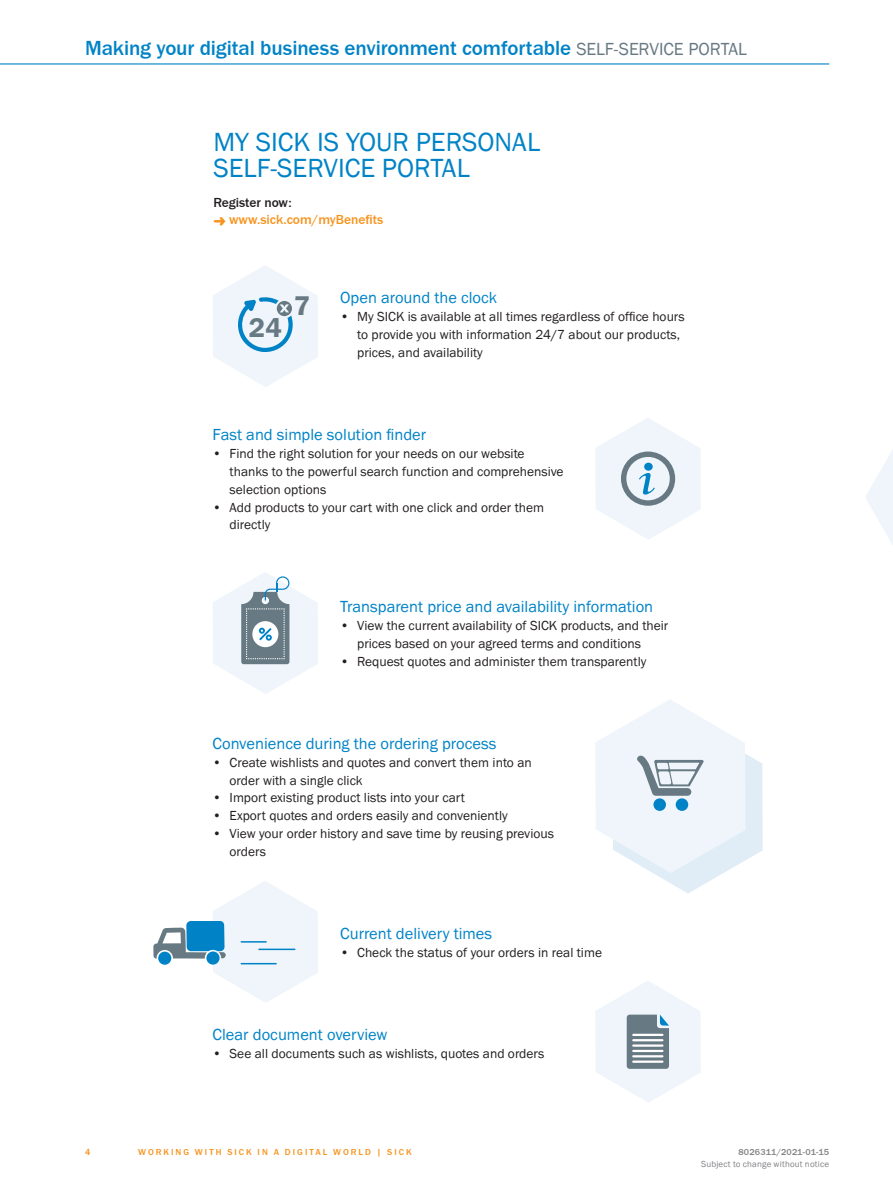
<style>
.page{position:relative;width:893px;height:1188px;background:#fff}
.page>*{position:absolute;margin:0;border:0;box-sizing:border-box;transform-origin:0 0}
.t1{font:700 28.05px "SICK Franklin";color:#677982}
.PS_header2{font:27px/25.5px "SICK Franklin";color:#0083c6}
.PS_overhead_left{font:500 21px "SICK Franklin";letter-spacing:-.005em;color:#0083c6}
.PS_heading_h1{font:16.5px "SICK Franklin";color:#0083c6}
.t2{font:13.5px/17.9px "SICK Franklin";color:#231f20}
.PS_body_basic{font:500 13.5px "SICK Franklin";color:#f7931d}
.PS_body_basic-2{font:500 13.5px "SICK Franklin";color:#231f20}
.t3{font:500 9px "SICK Franklin";letter-spacing:.225em;color:#f7931d}
.t4{font:9px "SICK Franklin";letter-spacing:.02em;color:#808285}
.t5{font:500 9px "SICK Franklin";letter-spacing:.02em;color:#808285}
.s1{font-weight:400;font-size:18px;color:#677982}
</style>
<div class="page">
<svg style="left:865px;top:450px;width:28px;height:95px"></svg>
<svg style="left:213px;top:265px;width:105px;height:122px"></svg>
<svg style="left:595px;top:981px;width:106px;height:121px"></svg>
<hr style="left:633px;top:1034px;width:29px;height:2px;background:#fff">
<hr style="left:633px;top:1039px;width:29px;height:2px;background:#fff">
<hr style="left:633px;top:1044px;width:29px;height:3px;background:#fff">
<hr style="left:633px;top:1050px;width:29px;height:2px;background:#fff">
<hr style="left:633px;top:1055px;width:29px;height:2px;background:#fff">
<hr style="left:633px;top:1061px;width:29px;height:2px;background:#fff">
<svg style="left:595px;top:700px;width:168px;height:193px"></svg>
<div style="left:653px;top:798px;width:13px;height:13px;background:#0083c6;border-radius:6px"></div>
<div style="left:676px;top:798px;width:12px;height:13px;background:#0083c6;border-radius:6px"></div>
<svg style="left:153px;top:881px;width:165px;height:122px"></svg>
<div style="left:158px;top:952px;width:13px;height:13px;background:#0083c6;border-radius:50%"></div>
<hr style="left:241px;top:963px;width:35px;height:1px;background:#0083c6">
<hr style="left:241px;top:941px;width:25px;height:2px;background:#0083c6">
<hr style="left:259px;top:949px;width:36px;height:1px;background:#0083c6">
<svg style="left:595px;top:418px;width:106px;height:121px"></svg>
<svg style="left:213px;top:572px;width:105px;height:122px"></svg>
<hr style="left:0;top:63px;width:829px;height:2px;background:#0083c6">
<p class="PS_overhead_left" style="left:85px;top:35px;width:663px">Making your digital business environment comfortable <span class="s1">SELF-SERVICE PORTAL</span></p>
<p class="PS_header2" style="left:213px;top:130px;width:329px">MY SICK IS YOUR PERSONAL<br>SELF-SERVICE PORTAL</p>
<p class="PS_body_basic-2" style="left:213px;top:194px;width:80px">Register now:</p>
<p class="PS_body_basic" style="left:229px;top:212px;width:156px">www.sick.com/myBenefits</p>
<p class="t1" style="left:249px;top:310px;width:34px">24</p>
<p class="t1" style="left:294px;top:289px;width:18px">7</p>
<p class="PS_heading_h1" style="left:340px;top:288px;width:158px">Open around the clock</p>
<p class="t2" style="left:357px;top:308px;width:329px;text-indent:-17px">• My SICK is available at all times regardless of office hours to provide you with information 24/7 about our products, prices, and availability</p>
<p class="PS_heading_h1" style="left:213px;top:424px;width:215px">Fast and simple solution finder</p>
<p class="t2" style="left:230px;top:445px;width:336px;text-indent:-17px">• Find the right solution for your needs on our website thanks to the powerful search function and comprehensive selection options</p>
<p class="t2" style="left:230px;top:498px;width:316px;text-indent:-17px">• Add products to your cart with one click and order them directly</p>
<p class="PS_heading_h1" style="left:340px;top:596px;width:315px">Transparent price and availability information</p>
<p class="t2" style="left:357px;top:617px;width:313px;text-indent:-17px">• View the current availability of SICK products, and their prices based on your agreed terms and conditions</p>
<p class="t2" style="left:340px;top:653px;width:308px">• Request quotes and administer them transparently</p>
<p class="PS_heading_h1" style="left:213px;top:733px;width:285px">Convenience during the ordering process</p>
<p class="t2" style="left:230px;top:753px;width:304px;text-indent:-17px">• Create wishlists and quotes and convert them into an order with a single click</p>
<p class="t2" style="left:213px;top:789px;width:254px">• Import existing product lists into your cart</p>
<p class="t2" style="left:213px;top:807px;width:297px">• Export quotes and orders easily and conveniently</p>
<p class="t2" style="left:230px;top:825px;width:326px;text-indent:-17px">• View your order history and save time by reusing previous orders</p>
<p class="PS_heading_h1" style="left:340px;top:923px;width:154px">Current delivery times</p>
<p class="t2" style="left:340px;top:944px;width:263px">• Check the status of your orders in real time</p>
<p class="t3" style="left:85px;top:1146px;width:7px">4</p>
<p class="PS_heading_h1" style="left:213px;top:1024px;width:176px">Clear document overview</p>
<p class="t2" style="left:213px;top:1044px;width:333px">• See all documents such as wishlists, quotes and orders</p>
<p class="t3" style="left:138px;top:1146px;width:275px">WORKING WITH SICK IN A DIGITAL WORLD | SICK</p>
<p class="t5" style="left:738px;top:1146px;width:92px">8026311/2021-01-15</p>
<p class="t4" style="left:701px;top:1159px;width:130px">Subject to change without notice</p>
</div>
